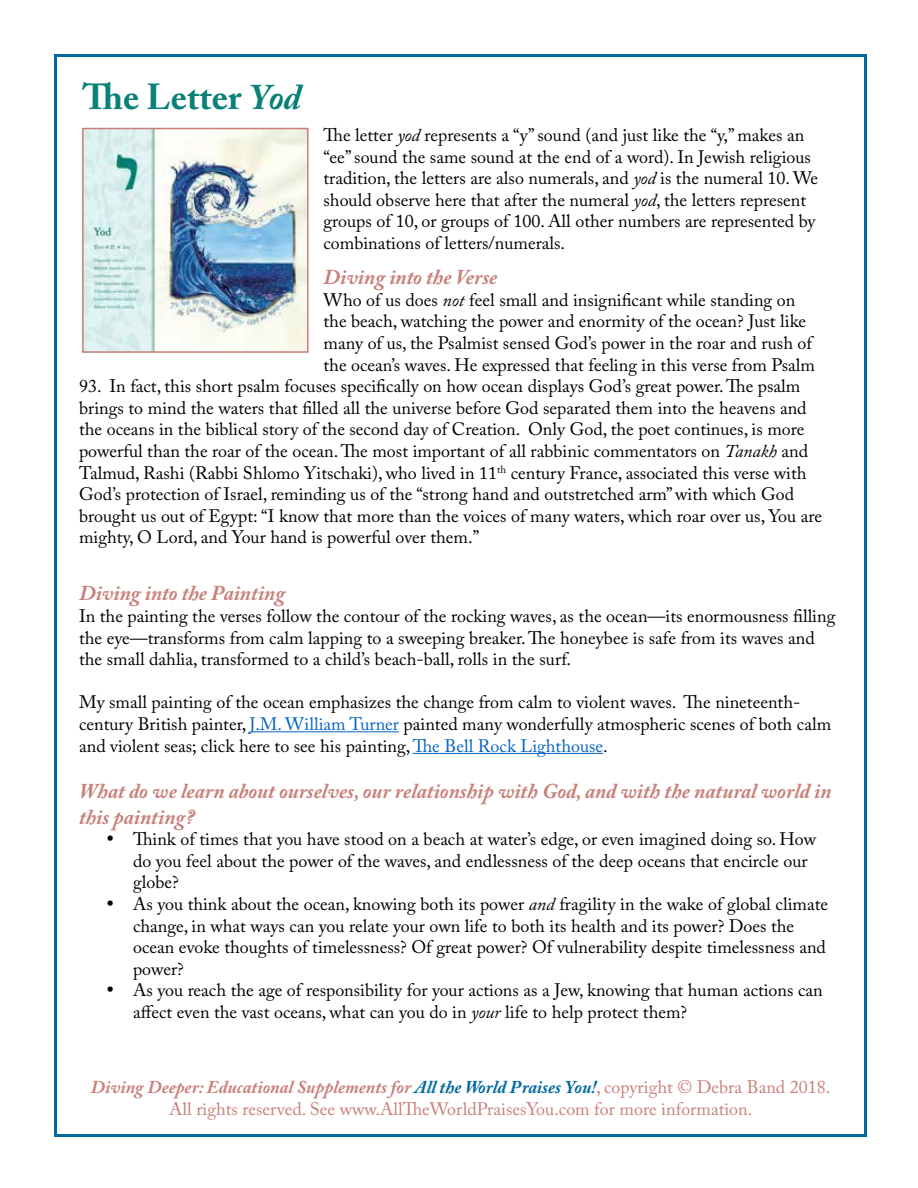
<style>
.page{position:relative;width:918px;height:1188px;background:#fff}
.page>*{position:absolute;margin:0;border:0;box-sizing:border-box;transform-origin:0 0}
.t1{font:700 36px "Adobe Caslon Pro";color:#088176}
.t2{font:italic 700 21px/25.2px "Adobe Caslon Pro";color:#c8807a}
.t3{font:18px/21.6px "Adobe Caslon Pro";color:#000}
.t4{font:18px/21.6px "Adobe Caslon Pro";color:#c8807a;text-align:center}
.t5{font:18px "Symbol";color:#000}
.t6{font:10.5px "Adobe Caslon Pro";color:#000}
.s1{font-style:italic}
.s2{color:#0563c1}
.s3{font-weight:700;font-style:italic}
.s4{font-weight:700;font-style:italic;color:#0068a1}
</style>
<div class="page">
<img style="left:85px;top:131px;width:221px;height:219px">
<div style="left:82px;top:128px;width:227px;height:225px;border:2px solid #c8807a"></div>
<hr style="left:250px;top:731px;width:149px;height:1px;background:#0563c1">
<hr style="left:413px;top:753px;width:190px;height:1px;background:#0563c1">
<h1 class="t1" style="left:82px;top:75px;width:220px">The Letter <span class="s1">Yod</span></h1>
<p class="t3" style="left:324px;top:124px;width:496px">The letter <span class="s1">yod</span> represents a y“ ”sound (and just like the ” ,y“ makes an “ee”sound the same sound at the end of a word .) In Jewish religious tradition, the letters are also numerals, and <span class="s1">yod</span> is the numeral 10. We should observe here that after the numeral <span class="s1">yod</span>, the letters represent groups of 10, or groups of 100. All other numbers are represented by combinations of letters/numerals.</p>
<p class="t2" style="left:324px;top:264px;width:175px">Diving into the Verse</p>
<p class="t3" style="left:324px;top:289px;width:493px">Who of us does <span class="s1">not</span> feel small and insignificant while standing on the beach, watching the power and enormity of the ocean? Just like many of us, the Psalmist sensed God s’ power in the roar and rush of the oceans’ waves. He expressed that feeling in this verse from Psalm</p>
<p class="t3" style="left:79px;top:375px;width:723px">93. In fact, this short psalm focuses specifically on how ocean displays God s’ great power.The psalm</p>
<p class="t3" style="left:79px;top:397px;width:729px">brings to mind the waters that filled all the universe before God separated them into the heavens and</p>
<p class="t3" style="left:79px;top:418px;width:727px">the oceans in the biblical story of the second day of Creation. Only God, the poet continues is, more</p>
<p class="t3" style="left:79px;top:440px;width:731px">powerful than the roar of the ocean.The most important of all rabbinic commentators on <span class="s1">Tanakh</span> and</p>
<p class="t3" style="left:511px;top:462px;width:297px">century France, associated this verse with</p>
<p class="t6" style="left:497px;top:463px;width:11px">th</p>
<p class="t3" style="left:79px;top:462px;width:745px">Talmud, Rashi (Rabbi Shlomo Yitschaki ,) who lived in 11<br>God s’ protection of Israel, reminding us of the “strong hand and outstretched arm”with which God brought us out of Egypt I“: know that more than the voices of many waters, which roar over us, You are mighty O, Lord, and Your hand is powerful over them “.</p>
<p class="t2" style="left:79px;top:581px;width:208px">Diving into the Painting</p>
<p class="t3" style="left:79px;top:605px;width:758px">In the painting the verses follow the contour of the rocking waves, as the ocean—its enormousness filling the eye—transforms from calm lapping to a sweeping breaker.The honeybee is safe from its waves and the small dahlia, transformed to a child s’ beach-ball, rolls in the surf.</p>
<p class="t3" style="left:79px;top:691px;width:723px">My small painting of the ocean emphasizes the change from calm to violent waves. The nineteenth-</p>
<p class="t3" style="left:79px;top:735px;width:530px">and violent seas; click here to see his painting,<span class="s2">The Bell Rock Lighthouse</span>.</p>
<p class="t2" style="left:79px;top:779px;width:754px">What do we learn about ourselves, our relationship with God, and with the natural world in this painting?</p>
<p class="t3" style="left:133px;top:828px;width:685px">Think of times that you have stood on a beach at waters’ edge, or even imagined doing so. How</p>
<p class="t3" style="left:79px;top:713px;width:754px">century British painter <span class="s2">M. J</span>, <span class="s2">. William Turner</span> painted many wonderfully atmospheric scenes of both calm</p>
<p class="t5" style="left:106px;top:830px;width:10px">•</p>
<p class="t5" style="left:106px;top:895px;width:10px">•</p>
<p class="t5" style="left:106px;top:982px;width:10px">•</p>
<p class="t3" style="left:133px;top:850px;width:697px">do you feel about the power of the waves, and endlessness of the deep oceans that encircle our globe?<br>As you think about the ocean, knowing both its power <span class="s1">and</span> fragility in the wake of global climate</p>
<p class="t3" style="left:133px;top:915px;width:694px">change in, what ways can you relate your own life to both its health and its power? Does the ocean evoke thoughts of timelessness? Of great power? Of vulnerability despite timelessness and power?<br>As you reach the age of responsibility for your actions as a Jew, knowing that human actions can</p>
<p class="t3" style="left:133px;top:1001px;width:556px">affect even the vast oceans, what can you do in <span class="s1">your</span> life to help protect them?</p>
<p class="t4" style="left:91px;top:1076px;width:741px"><span class="s3">Diving Deeper: Educational Supplementsfor</span> <span class="s4">All the World Praises You</span> ,<span class="s4">!</span> copyright © Debra Band 2018.<br>All rights reserved. See www.AllTheWorldPraisesYou.com for more information.</p>
</div>
